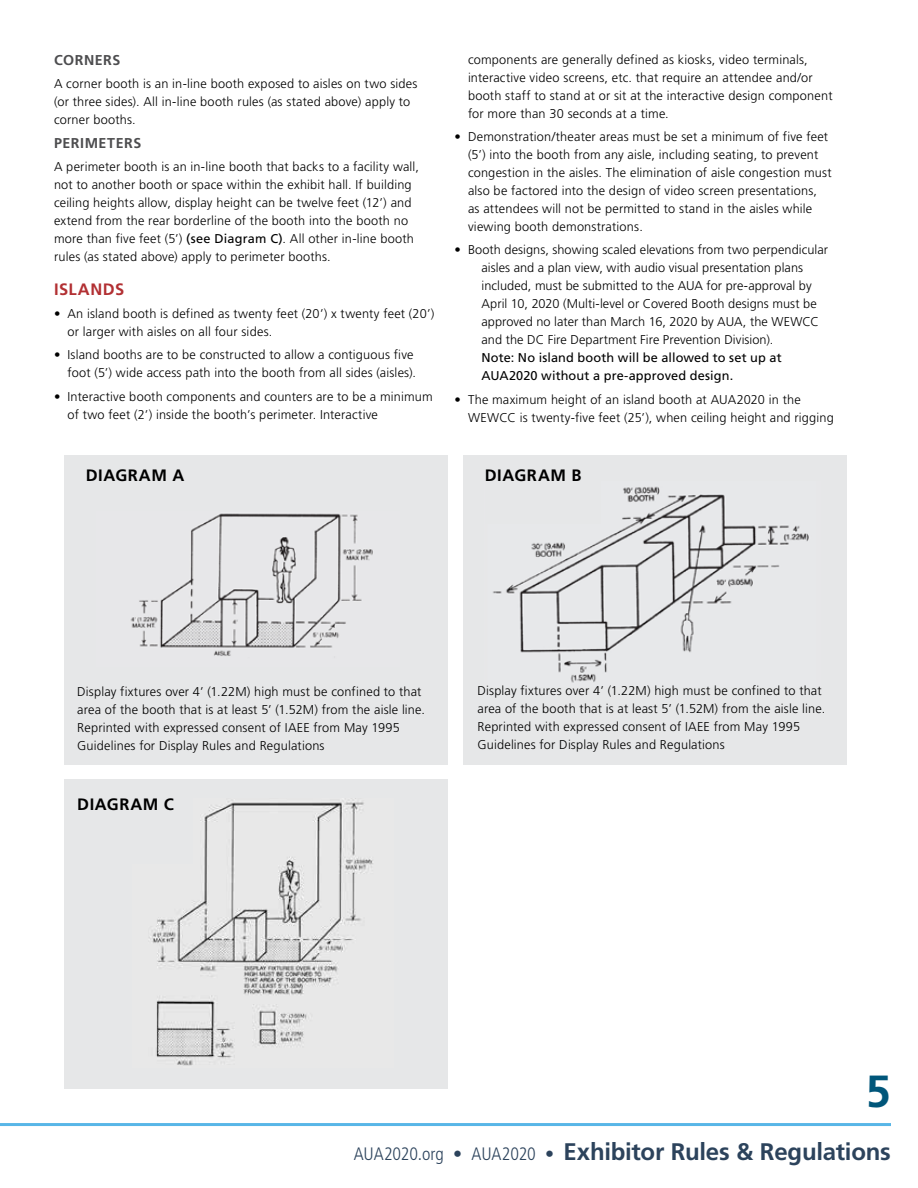
<style>
.page{position:relative;width:918px;height:1188px;background:#fff}
.page>*{position:absolute;margin:0;border:0;box-sizing:border-box;transform-origin:0 0}
.t1{font:700 45px "Frutiger LT Pro";color:#00567a}
.t2{font:700 24px "Frutiger LT Pro";letter-spacing:-.01em;color:#2c435c}
.t3{font:700 16.5px "Frutiger LT Pro";letter-spacing:.035em;color:#000}
.t4{font:700 16.5px "Frutiger LT Pro";letter-spacing:.03em;color:#b23033}
.t5{font:700 14.25px "Frutiger LT Pro";letter-spacing:.04em;color:#4d4d4f}
.t6{font:300 12.75px/18px "Frutiger LT Pro";letter-spacing:.015em;color:#000}
.t7{font:12.75px/18px "Frutiger LT Pro";letter-spacing:.01em;color:#000}
.s1{font-weight:400}
.s2{font-weight:700}
.s3{font-weight:300;font-stretch:condensed;font-size:18px}
</style>
<div class="page">
<hr style="left:0;top:1123px;width:891px;height:3px;background:#58b6e7">
<div style="left:64px;top:455px;width:384px;height:310px;background:#e6e7e8"></div>
<div style="left:64px;top:779px;width:384px;height:310px;background:#e6e7e8"></div>
<img style="left:130px;top:513px;width:243px;height:143px">
<div style="left:463px;top:455px;width:384px;height:309px;background:#e6e7e8"></div>
<img style="left:149px;top:798px;width:224px;height:268px">
<div style="left:77px;top:798px;width:116px;height:66px;background:#e6e7e8"></div>
<img style="left:493px;top:486px;width:316px;height:197px">
<div style="left:485px;top:469px;width:115px;height:55px;background:#e6e7e8"></div>
<p class="t5" style="left:54px;top:51px;width:68px">CORNERS</p>
<p class="t6" style="left:54px;top:75px;width:365px">A corner booth is an in-line booth exposed to aisles on two sides (or three sides). All in-line booth rules (as stated above) apply to corner booths.</p>
<p class="t5" style="left:54px;top:135px;width:89px">PERIMETERS</p>
<p class="t6" style="left:54px;top:158px;width:367px">A perimeter booth is an in-line booth that backs to a facility wall, not to another booth or space within the exhibit hall. If building ceiling heights allow, display height can be twelve feet (12’) and extend from the rear borderline of the booth into the booth no more than five feet (5’) <span class="s1">(see Diagram C)</span>. All other in-line booth rules (as stated above) apply to perimeter booths.</p>
<p class="t4" style="left:54px;top:279px;width:72px">ISLANDS</p>
<p class="t6" style="left:68px;top:305px;width:368px;text-indent:-14px"><span class="s2">•</span> An island booth is defined as twenty feet (20’) x twenty feet (20’) or larger with aisles on all four sides.</p>
<p class="t6" style="left:54px;top:346px;width:361px;text-align:right"><span class="s2">•</span> Island booths are to be constructed to allow a contiguous five foot (5’) wide access path into the booth from all sides (aisles).</p>
<p class="t6" style="left:68px;top:388px;width:367px;text-indent:-14px"><span class="s2">•</span> Interactive booth components and counters are to be a minimum of two feet (2’) inside the booth’s perimeter. Interactive</p>
<p class="t3" style="left:86px;top:466px;width:100px">DIAGRAM A</p>
<p class="t6" style="left:468px;top:50px;width:366px">components are generally defined as kiosks, video terminals, interactive video screens, etc. that require an attendee and/or booth staff to stand at or sit at the interactive design component for more than 30 seconds at a time.</p>
<p class="t6" style="left:468px;top:128px;width:365px;text-indent:-14px"><span class="s2">•</span> Demonstration/theater areas must be set a minimum of five feet (5’) into the booth from any aisle, including seating, to prevent congestion in the aisles. The elimination of aisle congestion must also be factored into the design of video screen presentations, as attendees will not be permitted to stand in the aisles while viewing booth demonstrations.</p>
<p class="t6" style="left:482px;top:241px;width:348px;text-indent:-27px">• Booth designs, showing scaled elevations from two perpendicular aisles and a plan view, with audio visual presentation plans included, must be submitted to the AUA for pre-approval by April 10, 2020 (Multi-level or Covered Booth designs must be approved no later than March 16, 2020 by AUA, the WEWCC and the DC Fire Department Fire Prevention Division).</p>
<p class="t7" style="left:482px;top:349px;width:302px">Note: No island booth will be allowed to set up at<br>AUA2020 without a pre-approved design.</p>
<p class="t6" style="left:468px;top:390px;width:367px;text-indent:-14px"><span class="s2">•</span> The maximum height of an island booth at AUA2020 in the<br>WEWCC is twenty-five feet (25’), when ceiling height and rigging</p>
<p class="t3" style="left:485px;top:466px;width:98px">DIAGRAM B</p>
<p class="t6" style="left:77px;top:682px;width:347px">Display fixtures over 4’ (1. 22M) high must be confined to that area of the booth that is at least 5’ (1. 52M) from the aisle line.<br>Reprinted with expressed consent of IAEE from May 1995<br>Guidelines for Display Rules and Regulations</p>
<p class="t3" style="left:77px;top:795px;width:98px">DIAGRAM C</p>
<p class="t6" style="left:477px;top:682px;width:347px">Display fixtures over 4’ (1. 22M) high must be confined to that area of the booth that is at least 5’ (1. 52M) from the aisle line.<br>Reprinted with expressed consent of IAEE from May 1995<br>Guidelines for Display Rules and Regulations</p>
<h1 class="t1" style="left:866px;top:1065px;width:27px">5</h1>
<h2 class="t2" style="left:354px;top:1138px;width:539px"><span class="s3">AUA2020.org • AUA2020 •</span> Exhibitor Rules &amp; Regulations</h2>
</div>
